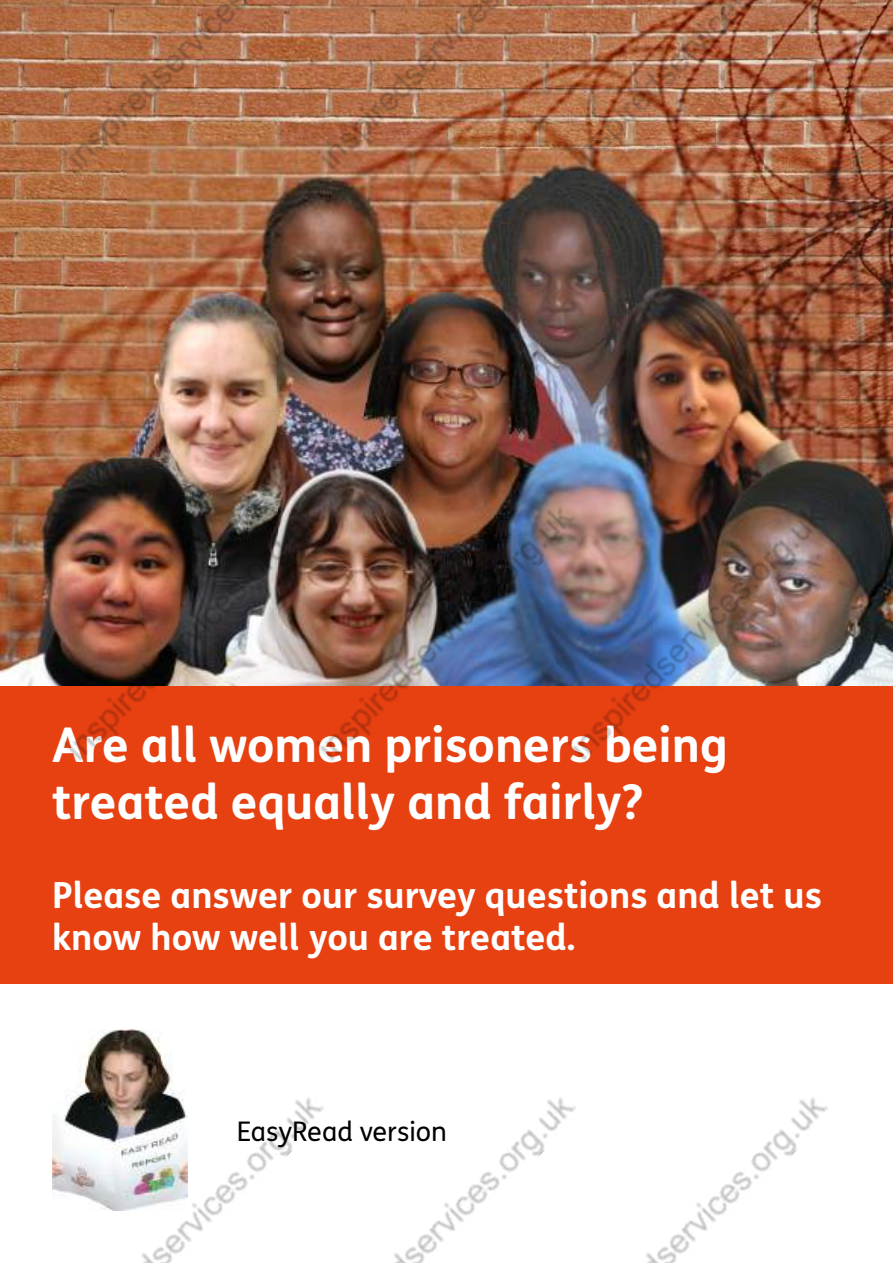
<style>
.page{position:relative;width:893px;height:1263px;background:#fff}
.page>*{position:absolute;margin:0;border:0;box-sizing:border-box;transform-origin:0 0}
.t1{font:700 48px/57.2px "FS Me";color:#fff}
.t2{font:700 36px/42.8px "FS Me";color:#fff}
.t3{font:27px "FS Me";color:#000}
</style>
<div class="page">
<img style="left:0;top:0;width:893px;height:457px">
<img style="left:480px;top:175px;width:248px;height:118px">
<img style="left:127px;top:175px;width:353px;height:118px">
<img style="left:23px;top:293px;width:254px;height:164px">
<img style="left:493px;top:278px;width:345px;height:150px">
<img style="left:277px;top:293px;width:353px;height:165px">
<img style="left:365px;top:403px;width:408px;height:93px">
<img style="left:278px;top:458px;width:205px;height:39px">
<img style="left:0;top:457px;width:278px;height:230px">
<img style="left:653px;top:428px;width:240px;height:259px">
<div style="left:0;top:687px;width:893px;height:297px;background:#e74011"></div>
<img style="left:52px;top:1029px;width:121px;height:163px">
<img style="left:59px;top:0;width:269px;height:176px">
<img style="left:311px;top:0;width:252px;height:175px">
<img style="left:563px;top:0;width:270px;height:175px">
<img style="left:58px;top:497px;width:252px;height:264px">
<img style="left:310px;top:496px;width:253px;height:265px">
<img style="left:563px;top:496px;width:269px;height:265px">
<img style="left:59px;top:1087px;width:252px;height:176px">
<img style="left:311px;top:1097px;width:252px;height:166px">
<img style="left:563px;top:1097px;width:265px;height:166px">
<h1 class="t1" style="left:52px;top:721px;width:677px">Are all women prisoners being treated equally and fairly?</h1>
<p class="t2" style="left:52px;top:877px;width:771px">Please answer our survey questions and let us know how well you are treated.</p>
<p class="t3" style="left:237px;top:1121px;width:212px">EasyRead version</p>
</div>
